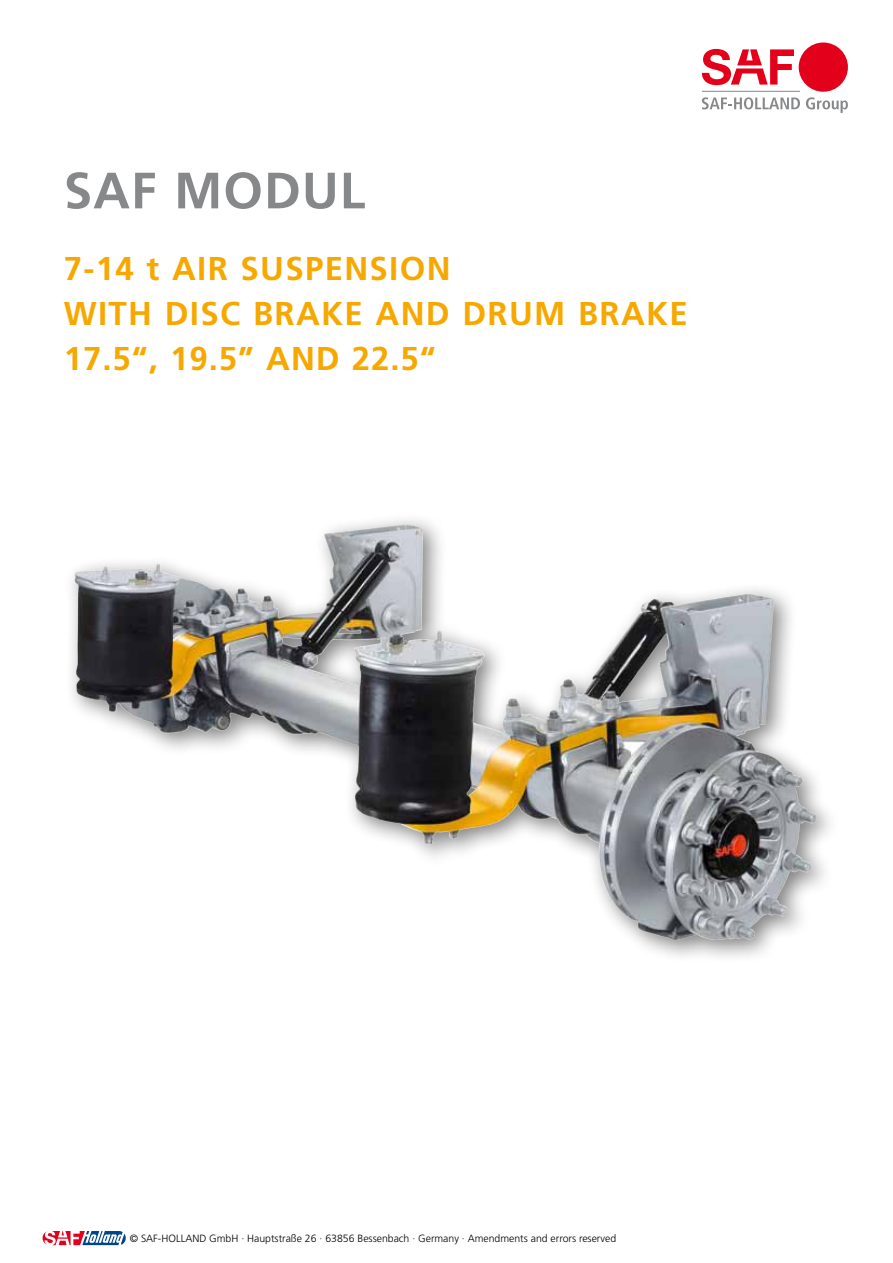
<style>
.page{position:relative;width:893px;height:1263px;background:#fff}
.page>*{position:absolute;margin:0;border:0;box-sizing:border-box;transform-origin:0 0}
.t1{font:700 51px "Frutiger LT Std";letter-spacing:.02em;color:#87888a}
.t2{font:700 33px/45px "Frutiger LT Std";letter-spacing:.04em;color:#f7a800}
.t3{font:300 10.5px "Frutiger";color:#000}
</style>
<div class="page">
<svg style="left:43px;top:1231px;width:83px;height:14px"></svg>
<hr style="left:702px;top:91px;width:98px;height:1px;background:#87888a">
<svg style="left:702px;top:97px;width:98px;height:12px"></svg>
<svg style="left:806px;top:97px;width:42px;height:16px"></svg>
<div style="left:799px;top:43px;width:49px;height:49px;background:#e2001a;border-radius:50%"></div>
<svg style="left:702px;top:49px;width:92px;height:36px"></svg>
<div style="left:62px;top:512px;width:778px;height:452px;background:#000;opacity:.5"></div>
<img style="left:74px;top:524px;width:329px;height:176px">
<h1 class="t1" style="left:64px;top:161px;width:303px">SAF MODUL</h1>
<h2 class="t2" style="left:64px;top:246px;width:626px">7-14 t AIR SUSPENSION<br>WITH DISC BRAKE AND DRUM BRAKE<br>17.5“, 19.5” AND 22.5“</h2>
<p class="t3" style="left:130px;top:1233px;width:488px">© SAF-HOLLAND GmbH · Hauptstraße 26 · 63856 Bessenbach · Germany · Amendments and errors reserved</p>
</div>
